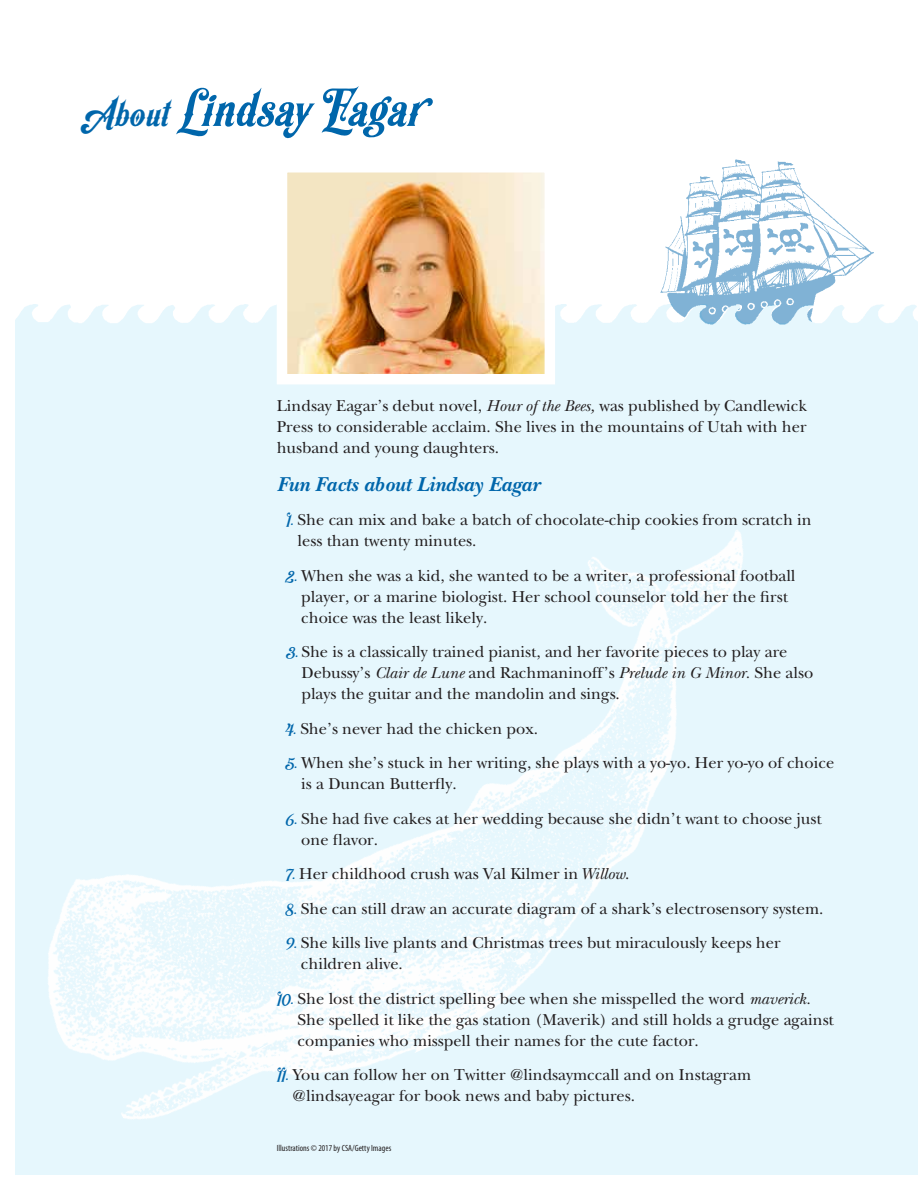
<style>
.page{position:relative;width:918px;height:1188px;background:#fff}
.page>*{position:absolute;margin:0;border:0;box-sizing:border-box;transform-origin:0 0}
.t1{font:60px "Appleton";color:#0066ab}
.t2{font:italic 700 21px "ITC New Baskerville";color:#0066ab}
.t3{font:16.5px/21px "ITC New Baskerville";color:#231f20}
.t4{font:condensed 9px "Myriad Pro";color:#231f20}
.s1{font-size:42px}
.s2{font-style:italic}
.s3{font-family:"Appleton";font-size:18px;color:#0066ab}
</style>
<div class="page">
<img style="left:660px;top:159px;width:214px;height:135px">
<img style="left:15px;top:294px;width:903px;height:103px">
<div style="left:15px;top:397px;width:903px;height:777px;background:#e6f7fd"></div>
<img style="left:288px;top:173px;width:256px;height:200px">
<img style="left:48px;top:530px;width:695px;height:589px">
<h1 class="t1" style="left:81px;top:67px;width:353px"><span class="s1">About</span> Lindsay Eagar</h1>
<p class="t3" style="left:277px;top:395px;width:532px;text-align:justify">Lindsay Eagar’s debut novel, <span class="s2">Hour of the Bees,</span> was published by Candlewick Press to considerable acclaim. She lives in the mountains of Utah with her husband and young daughters.</p>
<p class="t2" style="left:277px;top:471px;width:265px">Fun Facts about Lindsay Eagar</p>
<p class="t3" style="left:298px;top:509px;width:516px;text-indent:-11px"><span class="s3">1.</span> She can mix and bake a batch of chocolate-chip cookies from scratch in less than twenty minutes.</p>
<p class="t3" style="left:301px;top:565px;width:496px;text-indent:-16px"><span class="s3">2.</span> When she was a kid, she wanted to be a writer, a professional football player, or a marine biologist. Her school counselor told her the first choice was the least likely.</p>
<p class="t3" style="left:301px;top:641px;width:513px;text-indent:-15px"><span class="s3">3.</span> She is a classically trained pianist, and her favorite pieces to play are<br>Debussy’s <span class="s2">Clair de Lune</span> and Rachmaninoff’s <span class="s2">Prelude in G Minor.</span> She also plays the guitar and the mandolin and sings.</p>
<p class="t3" style="left:285px;top:718px;width:254px"><span class="s3">4.</span> She’s never had the chicken pox.</p>
<p class="t3" style="left:301px;top:752px;width:534px;text-indent:-16px"><span class="s3">5.</span> When she’s stuck in her writing, she plays with a yo-yo. Her yo-yo of choice is a Duncan Butterfly.</p>
<p class="t3" style="left:301px;top:808px;width:522px;text-indent:-16px"><span class="s3">6.</span> She had five cakes at her wedding because she didn’t want to choose just one flavor.</p>
<p class="t3" style="left:285px;top:863px;width:346px"><span class="s3">7.</span> Her childhood crush was Val Kilmer in <span class="s2">Willow</span>.</p>
<p class="t3" style="left:285px;top:898px;width:540px"><span class="s3">8.</span> She can still draw an accurate diagram of a shark’s electrosensory system.</p>
<p class="t3" style="left:301px;top:932px;width:481px;text-indent:-16px"><span class="s3">9.</span> She kills live plants and Christmas trees but miraculously keeps her children alive.</p>
<p class="t3" style="left:298px;top:988px;width:538px;text-indent:-21px"><span class="s3">10.</span> She lost the district spelling bee when she misspelled the word <span class="s2">maverick.<br></span>She spelled it like the gas station (Maverik) and still holds a grudge against companies who misspell their names for the cute factor.</p>
<p class="t3" style="left:293px;top:1064px;width:460px;text-indent:-16px"><span class="s3">11.</span> You can follow her on Twitter @lindsaymccall and on Instagram @lindsayeagar for book news and baby pictures.</p>
<p class="t4" style="left:277px;top:1143px;width:116px">Illustrations © 2017 by CSA/Getty Images</p>
</div>
